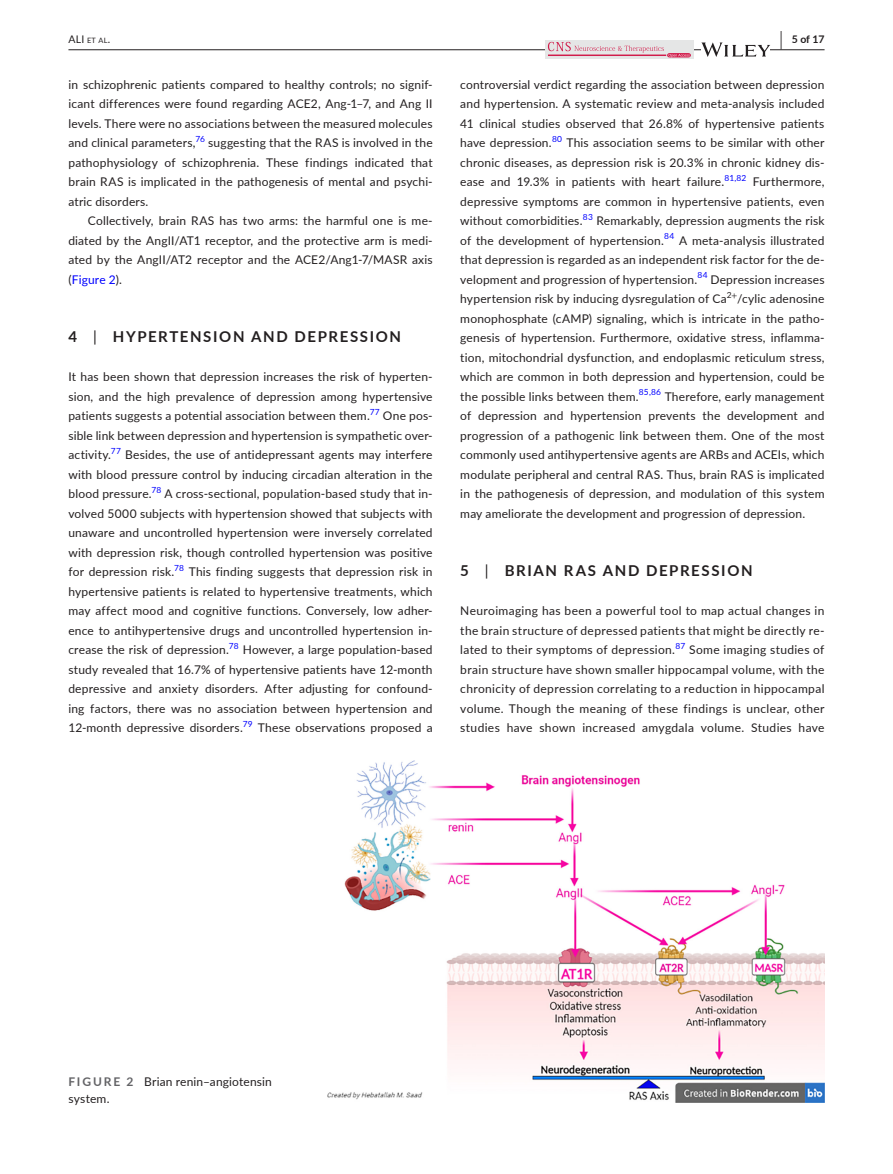
<style>
.page{position:relative;width:893px;height:1174px;background:#fff}
.page>*{position:absolute;margin:0;border:0;box-sizing:border-box;transform-origin:0 0}
.t1{font:700 15px "Lato";letter-spacing:.11em;color:#231f20}
.t2{font:12px/19.5px "Lato";letter-spacing:.015em;color:#231f20;text-align:justify}
.t3{font:10.5px "Lato";color:#231f20}
.t4{font:700 10.5px "Lato";color:#231f20}
.t5{font:8.4px "Lato";letter-spacing:.01em;color:#00f}
.t6{font:8.4px "Lato";color:#231f20}
.s1{font-size:7.35px}
.s2{font-size:19.5px}
.s3{color:#00f}
.s4{font-family:"STIX"}
.s5{font-weight:400}
.s6{font-weight:700;color:#636366}
</style>
<div class="page">
<hr style="left:68px;top:49px;width:756px;height:1px;background:#231f20">
<div style="left:545px;top:40px;width:149px;height:19px;background:#e5e6e6"></div>
<svg style="left:548px;top:42px;width:142px;height:15px"></svg>
<svg style="left:701px;top:42px;width:69px;height:15px"></svg>
<img style="left:327px;top:761px;width:497px;height:342px">
<p class="t3" style="left:68px;top:31px;width:43px">ALI <span class="s1">et al</span>.</p>
<p class="t4" style="left:780px;top:31px;width:46px"><span class="s2">|</span> 5 of 17</p>
<p class="t2" style="left:68px;top:74px;width:366px">in schizophrenic patients compared to healthy controls; no signif&shy;icant differences were found regarding ACE2, Ang-1–7, and Ang II levels. There were no associations between the measured molecules and clinical parameters,</p>
<p class="t2" style="left:460px;top:74px;width:366px">controversial verdict regarding the association between depression and hypertension. A systematic review and meta-analysis included 41 clinical studies observed that 26.8% of hypertensive patients have depression.<sup>80</sup> This association seems to be similar with other chronic diseases, as depression risk is 20.3% in chronic kidney dis&shy;ease and 19.3% in patients with heart failure.</p>
<p class="t5" style="left:196px;top:133px;width:11px">76</p>
<p class="t2" style="left:68px;top:132px;width:366px;text-indent:140px">suggesting that the RAS is involved in the pathophysiology of schizophrenia. These findings indicated that brain RAS is implicated in the pathogenesis of mental and psychi&shy;atric disorders.</p>
<p class="t2" style="left:68px;top:210px;width:366px;text-indent:20px">Collectively, brain RAS has two arms: the harmful one is me&shy;diated by the AngII/AT1 receptor, and the protective arm is medi&shy;ated by the AngII/AT2 receptor and the ACE2/Ang1-7/MASR axis (<span class="s3">Figure 2</span>).</p>
<p class="t5" style="left:724px;top:172px;width:23px">81,82</p>
<p class="t2" style="left:460px;top:171px;width:366px;text-indent:292px">Furthermore, depressive symptoms are common in hypertensive patients, even without comorbidities.</p>
<p class="t5" style="left:583px;top:211px;width:11px">83</p>
<p class="t2" style="left:460px;top:210px;width:366px;text-indent:136px">Remarkably, depression augments the risk of the development of hypertension.</p>
<p class="t5" style="left:664px;top:230px;width:12px">84</p>
<p class="t2" style="left:460px;top:230px;width:366px;text-indent:219px">A meta-analysis illustrated that depression is regarded as an independent risk factor for the de&shy;velopment and progression of hypertension.</p>
<p class="t5" style="left:697px;top:269px;width:12px">84</p>
<p class="t2" style="left:460px;top:269px;width:366px;text-indent:250px">Depression increases hypertension risk by inducing dysregulation of Ca</p>
<p class="t6" style="left:727px;top:289px;width:12px">2<span class="s4">+</span></p>
<p class="t2" style="left:460px;top:288px;width:366px;text-indent:277px">/cylic adenosine monophosphate (cAMP) signaling, which is intricate in the patho&shy;genesis of hypertension. Furthermore, oxidative stress, inflamma&shy;tion, mitochondrial dysfunction, and endoplasmic reticulum stress, which are common in both depression and hypertension, could be the possible links between them.</p>
<p class="t1" style="left:68px;top:326px;width:334px">4 <span class="s5">|</span> HYPERTENSION AND DEPRESSION</p>
<p class="t2" style="left:68px;top:366px;width:366px">It has been shown that depression increases the risk of hyperten&shy;sion, and the high prevalence of depression among hypertensive patients suggests a potential association between them.</p>
<p class="t5" style="left:639px;top:386px;width:24px">85,86</p>
<p class="t2" style="left:460px;top:386px;width:366px;text-indent:204px">Therefore, early management of depression and hypertension prevents the development and progression of a pathogenic link between them. One of the most commonly used antihypertensive agents are ARBs and ACEIs, which modulate peripheral and central RAS. Thus, brain RAS is implicated in the pathogenesis of depression, and modulation of this system may ameliorate the development and progression of depression.</p>
<p class="t5" style="left:370px;top:406px;width:11px">77</p>
<p class="t2" style="left:68px;top:405px;width:366px;text-indent:315px">One pos&shy;sible link between depression and hypertension is sympathetic over&shy;activity.</p>
<p class="t5" style="left:111px;top:445px;width:11px">77</p>
<p class="t2" style="left:68px;top:444px;width:366px;text-indent:57px">Besides, the use of antidepressant agents may interfere with blood pressure control by inducing circadian alteration in the blood pressure.</p>
<p class="t5" style="left:152px;top:484px;width:11px">78</p>
<p class="t2" style="left:68px;top:483px;width:366px;text-indent:96px">A cross-sectional, population-based study that in&shy;volved 5000 subjects with hypertension showed that subjects with unaware and uncontrolled hypertension were inversely correlated with depression risk, though controlled hypertension was positive for depression risk.</p>
<p class="t1" style="left:460px;top:560px;width:294px">5 <span class="s5">|</span> BRIAN RAS AND DEPRESSION</p>
<p class="t2" style="left:460px;top:600px;width:366px">Neuroimaging has been a powerful tool to map actual changes in the brain structure of depressed patients that might be directly re&shy;lated to their symptoms of depression.</p>
<p class="t5" style="left:174px;top:562px;width:11px">78</p>
<p class="t2" style="left:68px;top:561px;width:366px;text-indent:120px">This finding suggests that depression risk in hypertensive patients is related to hypertensive treatments, which may affect mood and cognitive functions. Conversely, low adher&shy;ence to antihypertensive drugs and uncontrolled hypertension in&shy;crease the risk of depression.</p>
<p class="t5" style="left:229px;top:640px;width:11px">78</p>
<p class="t2" style="left:68px;top:639px;width:366px;text-indent:174px">However, a large population-based study revealed that 16.7% of hypertensive patients have 12-month depressive and anxiety disorders. After adjusting for confound&shy;ing factors, there was no association between hypertension and 12-month depressive disorders.</p>
<p class="t5" style="left:676px;top:640px;width:11px">87</p>
<p class="t2" style="left:460px;top:639px;width:366px;text-indent:229px">Some imaging studies of brain structure have shown smaller hippocampal volume, with the chronicity of depression correlating to a reduction in hippocampal volume. Though the meaning of these findings is unclear, other studies have shown increased amygdala volume. Studies have</p>
<p class="t5" style="left:243px;top:718px;width:11px">79</p>
<p class="t2" style="left:258px;top:717px;width:176px">These observations proposed a</p>
<p class="t2" style="left:68px;top:1073px;width:205px;line-height:16.5px"><span class="s6">FIGURE 2</span> Brian renin–angiotensin system.</p>
</div>
